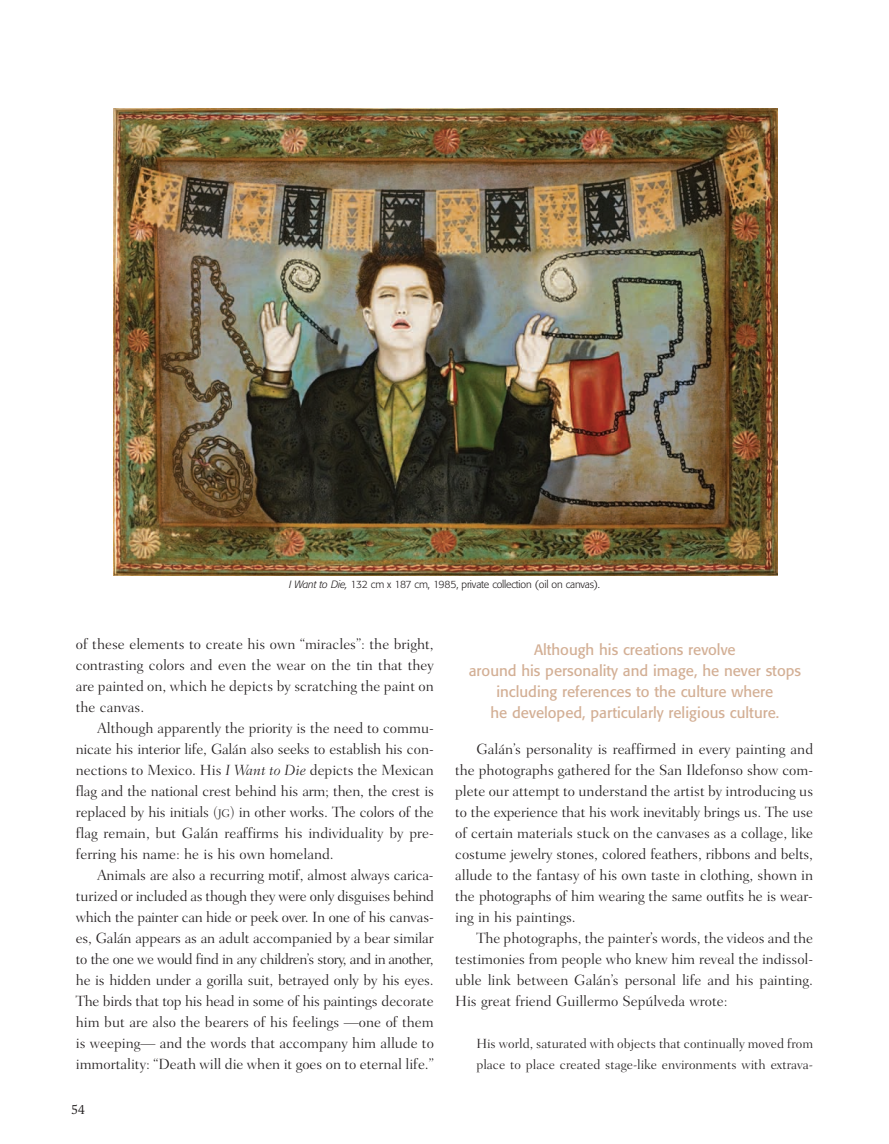
<style>
.page{position:relative;width:889px;height:1144px;background:#fff}
.page>*{position:absolute;margin:0;border:0;box-sizing:border-box;transform-origin:0 0}
.t1{font:300 15px "Fairfield LH";color:#231f20}
.t2{font:15px/21px "Formata";color:#d3af95;text-align:center}
.t3{font:300 15px "Fairfield LH";letter-spacing:-.03em;color:#231f20}
.t4{font:300 15px "Fairfield LH";letter-spacing:-.025em;color:#231f20}
.t5{font:300 13.5px/21px "Fairfield LH";color:#231f20}
.t6{font:13.5px "Slimbach";color:#231f20}
.t7{font:300 10.5px "Formata";letter-spacing:-.02em;color:#231f20}
.s1{font-style:italic}
.s2{font-size:11.25px}
</style>
<div class="page">
<img style="left:113px;top:108px;width:665px;height:468px">
<p class="t7" style="left:289px;top:579px;width:312px"><span class="s1">I Want to Die,</span> 132 cm x 187 cm, 1985, private collection (oil on canvas).</p>
<p class="t1" style="left:76px;top:638px;width:359px">of these elements to create his own “miracles”: the bright,</p>
<p class="t1" style="left:76px;top:659px;width:359px">contrasting colors and even the wear on the tin that they</p>
<p class="t1" style="left:76px;top:680px;width:359px">are painted on, which he depicts by scratching the paint on</p>
<p class="t1" style="left:76px;top:701px;width:70px">the canvas.</p>
<p class="t1" style="left:97px;top:722px;width:338px">Although apparently the priority is the need to commu-</p>
<p class="t1" style="left:76px;top:743px;width:359px">nicate his interior life, Galán also seeks to establish his con-</p>
<p class="t1" style="left:76px;top:764px;width:359px">nections to Mexico. His <span class="s1">I Want to Die</span> depicts the Mexican</p>
<p class="t1" style="left:76px;top:785px;width:359px">flag and the national crest behind his arm; then, the crest is</p>
<p class="t1" style="left:76px;top:806px;width:359px">replaced by his initials (<span class="s2">JG</span>) in other works. The colors of the</p>
<p class="t1" style="left:76px;top:827px;width:359px">flag remain, but Galán reaffirms his individuality by pre-</p>
<p class="t1" style="left:76px;top:848px;width:259px">ferring his name: he is his own homeland.</p>
<p class="t1" style="left:97px;top:869px;width:338px">Animals are also a recurring motif, almost always carica-</p>
<p class="t1" style="left:76px;top:890px;width:359px">turized or included as though they were only disguises behind</p>
<p class="t4" style="left:76px;top:911px;width:359px">which the painter can hide or peek over. In one of his canvas-</p>
<p class="t1" style="left:76px;top:932px;width:359px">es, Galán appears as an adult accompanied by a bear similar</p>
<p class="t3" style="left:76px;top:953px;width:359px">to the one we would find in any children’s story, and in another,</p>
<p class="t1" style="left:76px;top:974px;width:359px">he is hidden under a gorilla suit, betrayed only by his eyes.</p>
<p class="t1" style="left:76px;top:995px;width:359px">The birds that top his head in some of his paintings decorate</p>
<p class="t1" style="left:76px;top:1016px;width:359px">him but are also the bearers of his feelings —one of them</p>
<p class="t1" style="left:76px;top:1037px;width:359px">is weeping— and the words that accompany him allude to</p>
<p class="t1" style="left:76px;top:1058px;width:359px">immortality: “Death will die when it goes on to eternal life.”</p>
<p class="t6" style="left:71px;top:1104px;width:15px">54</p>
<p class="t2" style="left:468px;top:640px;width:334px">Although his creations revolve<br>around his personality and image, he never stops including references to the culture where<br>he developed, particularly religious culture.</p>
<p class="t1" style="left:476px;top:743px;width:338px">Galán’s personality is reaffirmed in every painting and</p>
<p class="t1" style="left:455px;top:764px;width:359px">the photographs gathered for the San Ildefonso show com-</p>
<p class="t1" style="left:455px;top:785px;width:359px">plete our attempt to understand the artist by introducing us</p>
<p class="t1" style="left:455px;top:806px;width:359px">to the experience that his work inevitably brings us. The use</p>
<p class="t1" style="left:455px;top:827px;width:359px">of certain materials stuck on the canvases as a collage, like</p>
<p class="t1" style="left:455px;top:848px;width:359px">costume jewelry stones, colored feathers, ribbons and belts,</p>
<p class="t1" style="left:455px;top:869px;width:359px">allude to the fantasy of his own taste in clothing, shown in</p>
<p class="t1" style="left:455px;top:890px;width:359px">the photographs of him wearing the same outfits he is wear-</p>
<p class="t1" style="left:455px;top:911px;width:122px">ing in his paintings.</p>
<p class="t1" style="left:476px;top:932px;width:338px">The photographs, the painter’s words, the videos and the</p>
<p class="t1" style="left:455px;top:953px;width:359px">testimonies from people who knew him reveal the indissol-</p>
<p class="t1" style="left:455px;top:974px;width:359px">uble link between Galán’s personal life and his painting.</p>
<p class="t1" style="left:455px;top:995px;width:274px">His great friend Guillermo Sepúlveda wrote:</p>
<p class="t5" style="left:476px;top:1034px;width:338px">His world, saturated with objects that continually moved from place to place created stage-like environments with extrava-</p>
</div>
